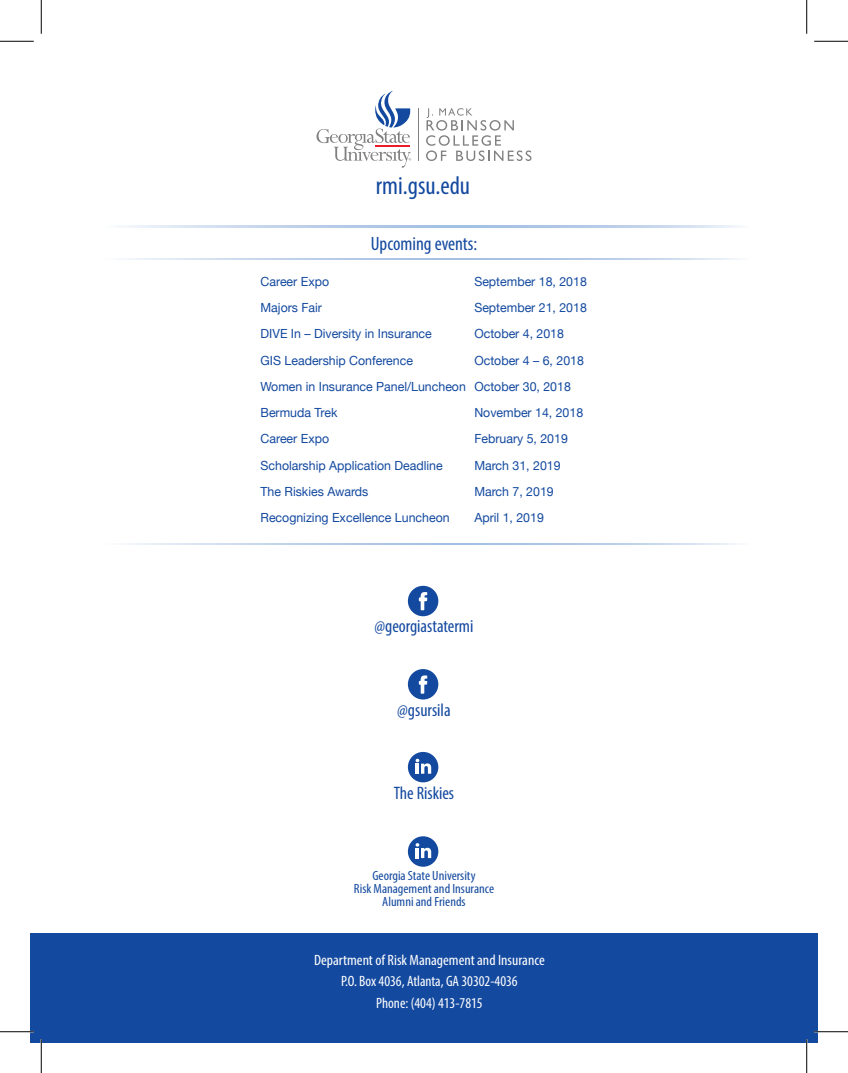
<style>
.page{position:relative;width:848px;height:1073px;background:#fff}
.page>*{position:absolute;margin:0;border:0;box-sizing:border-box;transform-origin:0 0}
.t1{font:condensed 25.62px "Myriad Pro";color:#13499f}
.t2{font:condensed 19.38px "Myriad Pro";color:#13499f}
.t3{font:condensed 18px "Myriad Pro";color:#13499f}
.t4{font:condensed 15px/21.2px "Myriad Pro";color:#fff;text-align:center;scale:1.05 1}
.t5{font:condensed 13.38px/13px "Myriad Pro";color:#13499f;text-align:center;scale:1.05 1}
.t6{font:12.62px/26.2px "Helvetica Neue";color:#13499f}
</style>
<div class="page">
<div style="left:30px;top:933px;width:787px;height:109px;background:#13499f"></div>
<svg style="left:126px;top:226px;width:612px;height:1px"></svg>
<svg style="left:126px;top:258px;width:612px;height:1px"></svg>
<svg style="left:126px;top:543px;width:612px;height:1px"></svg>
<div style="left:408px;top:669px;width:30px;height:30px;background:#13499f;border-radius:50%"></div>
<div style="left:408px;top:836px;width:30px;height:30px;background:#13499f;border-radius:50%"></div>
<svg style="left:426px;top:108px;width:105px;height:53px"></svg>
<hr style="left:418px;top:108px;width:1px;height:53px;background:#808180">
<svg style="left:316px;top:91px;width:95px;height:77px"></svg>
<div style="left:408px;top:586px;width:30px;height:30px;background:#13499f;border-radius:50%"></div>
<svg style="left:419px;top:592px;width:8px;height:18px"></svg>
<svg style="left:419px;top:675px;width:8px;height:18px"></svg>
<svg style="left:415px;top:843px;width:16px;height:15px"></svg>
<div style="left:408px;top:752px;width:30px;height:30px;background:#13499f;border-radius:50%"></div>
<svg style="left:415px;top:758px;width:16px;height:15px"></svg>
<hr style="left:0;top:1030px;width:34px;height:2px;background:#fff">
<hr style="left:814px;top:1030px;width:34px;height:2px;background:#fff">
<hr style="left:40px;top:1039px;width:2px;height:33px;background:#fff">
<hr style="left:805px;top:1039px;width:2px;height:33px;background:#fff">
<hr style="left:0;top:41px;width:34px;height:1px;background:#000">
<hr style="left:814px;top:41px;width:34px;height:1px;background:#000">
<hr style="left:0;top:1031px;width:34px;height:1px;background:#000">
<hr style="left:814px;top:1031px;width:34px;height:1px;background:#000">
<hr style="left:41px;top:0;width:1px;height:34px;background:#000">
<hr style="left:41px;top:1039px;width:1px;height:33px;background:#000">
<hr style="left:806px;top:0;width:1px;height:34px;background:#000">
<hr style="left:806px;top:1039px;width:1px;height:33px;background:#000">
<h1 class="t1" style="left:376px;top:170px;width:96px">rmi.gsu.edu</h1>
<h2 class="t2" style="left:371px;top:231px;width:108px">Upcoming events:</h2>
<p class="t6" style="left:260px;top:269px;width:70px">Career Expo</p>
<p class="t6" style="left:474px;top:269px;width:114px">September 18, 2018</p>
<p class="t6" style="left:260px;top:295px;width:63px">Majors Fair</p>
<p class="t6" style="left:474px;top:295px;width:114px">September 21, 2018</p>
<p class="t6" style="left:260px;top:321px;width:173px">DIVE In – Diversity in Insurance</p>
<p class="t6" style="left:474px;top:321px;width:91px">October 4, 2018</p>
<p class="t6" style="left:260px;top:348px;width:154px">GIS Leadership Conference</p>
<p class="t6" style="left:260px;top:348px;width:325px;text-indent:214px">October 4 – 6, 2018<br>Women in Insurance Panel/Luncheon October 30, 2018<br>Bermuda Trek</p>
<p class="t6" style="left:474px;top:400px;width:110px">November 14, 2018</p>
<p class="t6" style="left:260px;top:426px;width:70px">Career Expo</p>
<p class="t6" style="left:474px;top:426px;width:95px">February 5, 2019</p>
<p class="t6" style="left:260px;top:453px;width:184px">Scholarship Application Deadline</p>
<p class="t6" style="left:474px;top:453px;width:88px">March 31, 2019</p>
<p class="t6" style="left:260px;top:479px;width:109px">The Riskies Awards</p>
<p class="t6" style="left:474px;top:479px;width:81px">March 7, 2019</p>
<p class="t6" style="left:260px;top:505px;width:190px">Recognizing Excellence Luncheon</p>
<p class="t6" style="left:474px;top:505px;width:71px">April 1, 2019</p>
<h3 class="t3" style="left:374px;top:615px;width:100px">@georgiastatermi</h3>
<h3 class="t3" style="left:397px;top:698px;width:55px">@gsursila</h3>
<h3 class="t3" style="left:394px;top:782px;width:62px">The Riskies</h3>
<p class="t5" style="left:354px;top:868px;width:135px">Georgia State University<br>Risk Management and Insurance<br>Alumni and Friends</p>
<p class="t4" style="left:314px;top:949px;width:221px">Department of Risk Management and Insurance<br>P.O. Box 4036, Atlanta, GA 30302-4036<br>Phone: (404) 413-7815</p>
</div>
